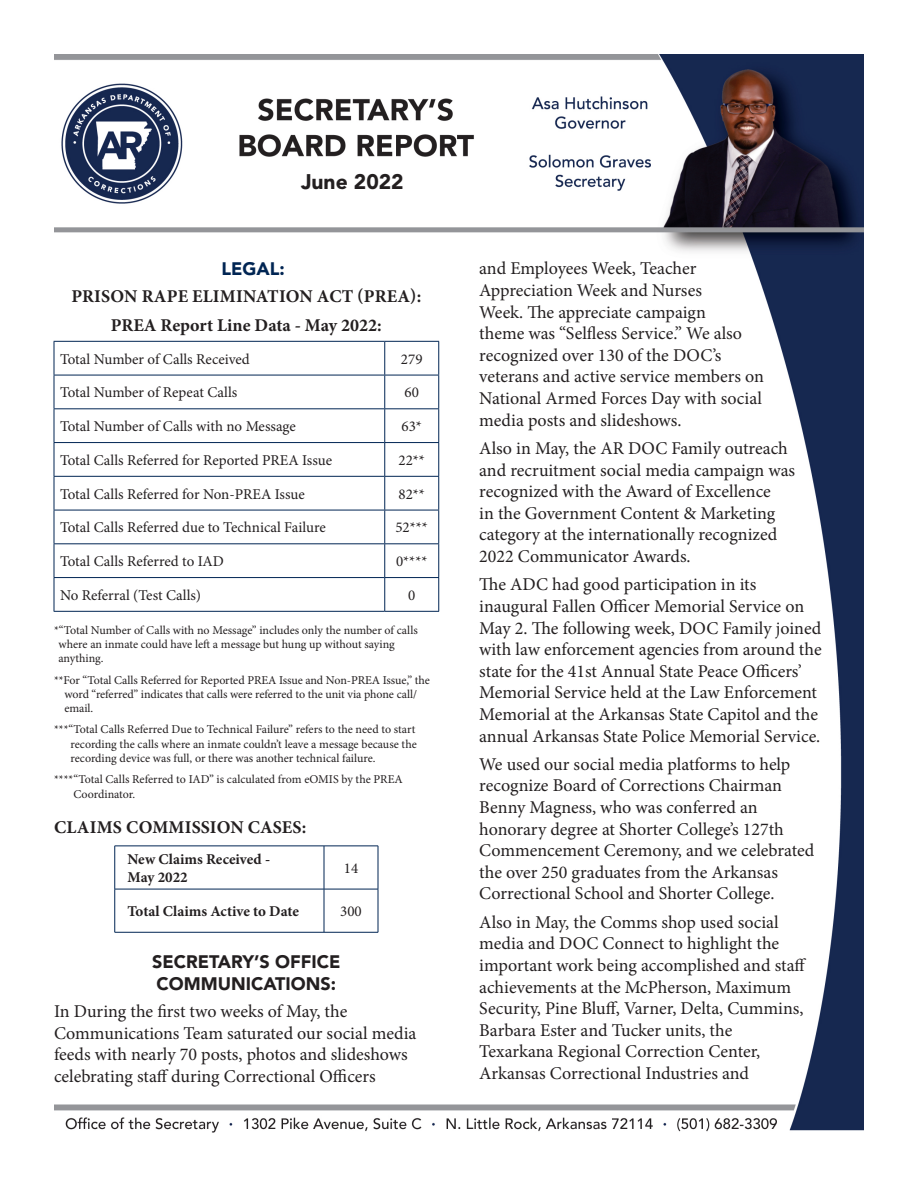
<style>
.page{position:relative;width:918px;height:1188px;background:#fff}
.page>*{position:absolute;margin:0;border:0;box-sizing:border-box;transform-origin:0 0}
.t1{font:900 21px "Avenir LT Std";color:#231f20}
.t2{font:18px/21.6px "Minion Pro";color:#231f20}
.t3{font:700 18px "Minion Pro";letter-spacing:.005em;color:#231f20}
.t4{font:900 18px/21.6px "Avenir LT Std";color:#231f20}
.t5{font:900 18px "Avenir LT Std";color:#002553}
.t6{font:15px "Minion Pro";color:#231f20}
.t7{font:700 15px/18px "Minion Pro";color:#231f20}
.t8{font:12px/14.4px "Minion Pro";letter-spacing:-.005em;color:#231f20}
</style>
<div class="page">
<img style="left:54px;top:54px;width:810px;height:1079px">
<hr style="left:54px;top:341px;width:331px;height:1px;background:#002553">
<hr style="left:54px;top:342px;width:1px;height:33px;background:#002553">
<hr style="left:385px;top:341px;width:54px;height:1px;background:#002553">
<hr style="left:384px;top:342px;width:1px;height:33px;background:#002553">
<hr style="left:438px;top:342px;width:1px;height:33px;background:#002553">
<hr style="left:54px;top:375px;width:331px;height:1px;background:#002553">
<hr style="left:54px;top:375px;width:1px;height:33px;background:#002553">
<hr style="left:385px;top:375px;width:54px;height:1px;background:#002553">
<hr style="left:384px;top:375px;width:1px;height:33px;background:#002553">
<hr style="left:438px;top:375px;width:1px;height:33px;background:#002553">
<hr style="left:54px;top:408px;width:331px;height:1px;background:#002553">
<hr style="left:54px;top:409px;width:1px;height:33px;background:#002553">
<hr style="left:385px;top:408px;width:54px;height:1px;background:#002553">
<hr style="left:384px;top:409px;width:1px;height:33px;background:#002553">
<hr style="left:438px;top:409px;width:1px;height:33px;background:#002553">
<hr style="left:54px;top:442px;width:331px;height:1px;background:#002553">
<hr style="left:54px;top:443px;width:1px;height:33px;background:#002553">
<hr style="left:385px;top:442px;width:54px;height:1px;background:#002553">
<hr style="left:384px;top:443px;width:1px;height:33px;background:#002553">
<hr style="left:438px;top:443px;width:1px;height:33px;background:#002553">
<hr style="left:54px;top:476px;width:331px;height:1px;background:#002553">
<hr style="left:54px;top:477px;width:1px;height:33px;background:#002553">
<hr style="left:385px;top:476px;width:54px;height:1px;background:#002553">
<hr style="left:384px;top:477px;width:1px;height:33px;background:#002553">
<hr style="left:438px;top:477px;width:1px;height:33px;background:#002553">
<hr style="left:54px;top:510px;width:331px;height:1px;background:#002553">
<hr style="left:54px;top:510px;width:1px;height:33px;background:#002553">
<hr style="left:385px;top:510px;width:54px;height:1px;background:#002553">
<hr style="left:384px;top:510px;width:1px;height:33px;background:#002553">
<hr style="left:438px;top:510px;width:1px;height:33px;background:#002553">
<hr style="left:54px;top:543px;width:331px;height:1px;background:#002553">
<hr style="left:54px;top:544px;width:1px;height:33px;background:#002553">
<hr style="left:385px;top:543px;width:54px;height:1px;background:#002553">
<hr style="left:384px;top:544px;width:1px;height:33px;background:#002553">
<hr style="left:438px;top:544px;width:1px;height:33px;background:#002553">
<hr style="left:54px;top:577px;width:331px;height:1px;background:#002553">
<hr style="left:54px;top:578px;width:1px;height:33px;background:#002553">
<hr style="left:385px;top:577px;width:54px;height:1px;background:#002553">
<hr style="left:384px;top:578px;width:1px;height:33px;background:#002553">
<hr style="left:438px;top:578px;width:1px;height:33px;background:#002553">
<hr style="left:54px;top:611px;width:331px;height:1px;background:#002553">
<hr style="left:385px;top:611px;width:54px;height:1px;background:#002553">
<hr style="left:115px;top:846px;width:209px;height:1px;background:#002553">
<hr style="left:114px;top:846px;width:1px;height:43px;background:#002553">
<hr style="left:324px;top:846px;width:54px;height:1px;background:#002553">
<hr style="left:324px;top:846px;width:1px;height:43px;background:#002553">
<hr style="left:378px;top:846px;width:1px;height:43px;background:#002553">
<hr style="left:115px;top:889px;width:209px;height:1px;background:#002553">
<hr style="left:114px;top:889px;width:1px;height:43px;background:#002553">
<hr style="left:324px;top:889px;width:54px;height:1px;background:#002553">
<hr style="left:324px;top:889px;width:1px;height:43px;background:#002553">
<hr style="left:378px;top:889px;width:1px;height:43px;background:#002553">
<hr style="left:115px;top:932px;width:209px;height:1px;background:#002553">
<hr style="left:324px;top:932px;width:54px;height:1px;background:#002553">
<p class="t1" style="left:301px;top:169px;width:104px">June 2022</p>
<p class="t5" style="left:221px;top:258px;width:65px">LEGAL:</p>
<p class="t3" style="left:71px;top:284px;width:351px">PRISON RAPE ELIMINATION ACT (PREA):</p>
<p class="t3" style="left:111px;top:312px;width:272px">PREA Report Line Data - May 2022:</p>
<p class="t6" style="left:60px;top:349px;width:191px">Total Number of Calls Received</p>
<p class="t6" style="left:401px;top:349px;width:23px">279</p>
<p class="t6" style="left:60px;top:383px;width:179px">Total Number of Repeat Calls</p>
<p class="t6" style="left:405px;top:383px;width:16px">60</p>
<p class="t6" style="left:60px;top:416px;width:237px">Total Number of Calls with no Message</p>
<p class="t6" style="left:402px;top:416px;width:22px">63*</p>
<p class="t6" style="left:60px;top:450px;width:274px">Total Calls Referred for Reported PREA Issue</p>
<p class="t6" style="left:398px;top:450px;width:28px">22**</p>
<p class="t6" style="left:60px;top:484px;width:246px">Total Calls Referred for Non-PREA Issue</p>
<p class="t6" style="left:398px;top:484px;width:28px">82**</p>
<p class="t6" style="left:60px;top:518px;width:267px">Total Calls Referred due to Technical Failure</p>
<p class="t6" style="left:395px;top:518px;width:34px">52***</p>
<p class="t6" style="left:60px;top:551px;width:165px">Total Calls Referred to IAD</p>
<p class="t6" style="left:396px;top:551px;width:33px">0****</p>
<p class="t6" style="left:60px;top:585px;width:143px">No Referral (Test Calls)</p>
<p class="t6" style="left:408px;top:585px;width:9px">0</p>
<p class="t8" style="left:58px;top:623px;width:361px;text-indent:-4px">*“Total Number of Calls with no Message” includes only the number of calls where an inmate could have left a message but hung up without saying anything.</p>
<p class="t8" style="left:64px;top:673px;width:367px;text-indent:-10px">**For “Total Calls Referred for Reported PREA Issue and Non-PREA Issue,” the word “referred” indicates that calls were referred to the unit via phone call/ email.</p>
<p class="t8" style="left:70px;top:723px;width:348px;text-indent:-16px">***“Total Calls Referred Due to Technical Failure” refers to the need to start recording the calls where an inmate couldn’t leave a message because the recording device was full, or there was another technical failure.</p>
<p class="t8" style="left:74px;top:772px;width:331px;text-indent:-20px">****“Total Calls Referred to IAD” is calculated from eOMIS by the PREA<br>Coordinator.</p>
<p class="t3" style="left:54px;top:815px;width:254px">CLAIMS COMMISSION CASES:</p>
<p class="t7" style="left:128px;top:850px;width:144px">New Claims Received -<br>May 2022</p>
<p class="t6" style="left:344px;top:858px;width:16px">14</p>
<p class="t7" style="left:128px;top:902px;width:173px">Total Claims Active to Date</p>
<p class="t6" style="left:340px;top:901px;width:23px">300</p>
<p class="t4" style="left:152px;top:951px;width:190px">SECRETARY’S OFFICE<br>COMMUNICATIONS:</p>
<p class="t2" style="left:54px;top:1000px;width:364px">In During the first two weeks of May, the Communications Team saturated our social media feeds with nearly 70 posts, photos and slideshows celebrating staff during Correctional Officers</p>
<p class="t2" style="left:479px;top:258px;width:286px">and Employees Week, Teacher<br>Appreciation Week and Nurses<br>Week. The appreciate campaign<br>theme was “Selfless Service.” We also recognized over 130 of the DOC’s veterans and active service members on<br>National Armed Forces Day with social media posts and slideshows.</p>
<p class="t2" style="left:479px;top:438px;width:318px">Also in May, the AR DOC Family outreach and recruitment social media campaign was recognized with the Award of Excellence<br>in the Government Content &amp; Marketing category at the internationally recognized 2022 Communicator Awards.</p>
<p class="t2" style="left:479px;top:574px;width:344px">The ADC had good participation in its inaugural Fallen Officer Memorial Service on May 2. The following week, DOC Family joined with law enforcement agencies from around the state for the 41st Annual State Peace Officers’ Memorial Service held at the Law Enforcement Memorial at the Arkansas State Capitol and the annual Arkansas State Police Memorial Service.</p>
<p class="t2" style="left:479px;top:753px;width:337px">We used our social media platforms to help recognize Board of Corrections Chairman Benny Magness, who was conferred an honorary degree at Shorter College’s 127th Commencement Ceremony, and we celebrated the over 250 graduates from the Arkansas Correctional School and Shorter College.</p>
<p class="t2" style="left:479px;top:911px;width:329px">Also in May, the Comms shop used social media and DOC Connect to highlight the important work being accomplished and staff achievements at the McPherson, Maximum Security, Pine Bluff, Varner, Delta, Cummins, Barbara Ester and Tucker units, the Texarkana Regional Correction Center, Arkansas Correctional Industries and</p>
</div>
